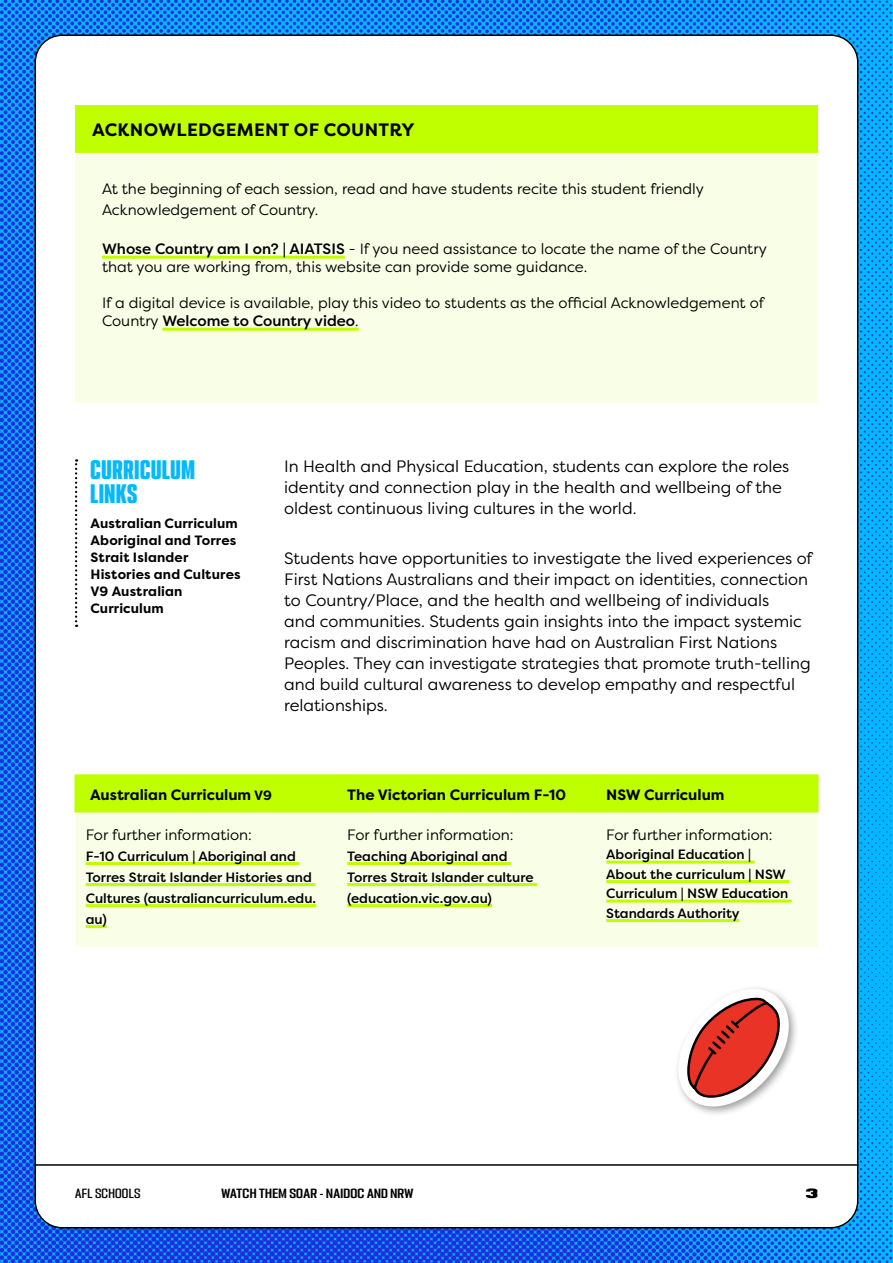
<style>
.page{position:relative;width:893px;height:1263px;background:#fff}
.page>*{position:absolute;margin:0;border:0;box-sizing:border-box;transform-origin:0 0}
.t1{font:24px/24px "PODIUM Sharp 2.11";letter-spacing:.03em;color:#03b8ff}
.t2{font:700 18px "Filson Pro";letter-spacing:.02em;color:#000}
.t3{font:16.5px/21px "Filson Pro";color:#000}
.t4{font:15px/18px "Filson Pro";color:#000}
.t5{font:700 15px "Filson Pro";color:#000}
.t6{font:500 13.5px/21px "Filson Pro";color:#000}
.t7{font:700 13.5px/17px "Filson Pro";letter-spacing:.01em;color:#000}
.t8{font:12px "PODIUM Sharp 4.9";letter-spacing:.015em;color:#000}
.t9{font:12px "PODIUM Sharp 4.8";letter-spacing:.015em;color:#000}
.t10{font:12px "PODIUM Sharp 7.12";color:#000}
.s1{font-weight:500}
.s2{font-size:13.5px}
</style>
<div class="page">
<img style="left:0;top:0;width:893px;height:1263px">
<div style="left:35px;top:35px;width:823px;height:1193px;background:#fff;border-radius:27px"></div>
<hr style="left:36px;top:1164px;width:821px;height:2px;background:#000">
<div style="left:75px;top:105px;width:743px;height:49px;background:#c0ff00"></div>
<div style="left:75px;top:154px;width:743px;height:249px;background:#f9ffe6"></div>
<hr style="left:75px;top:153px;width:743px;height:1px;background:#fff">
<hr style="left:102px;top:256px;width:243px;height:3px;background:#c0ff00">
<hr style="left:162px;top:328px;width:197px;height:3px;background:#c0ff00">
<svg style="left:75px;top:459px;width:2px;height:168px"></svg>
<div style="left:76px;top:774px;width:741px;height:38px;background:#c0ff00"></div>
<div style="left:75px;top:814px;width:743px;height:133px;background:#f9ffe6"></div>
<hr style="left:74px;top:774px;width:2px;height:38px;background:#c0ff00">
<hr style="left:336px;top:774px;width:2px;height:38px;background:#c0ff00">
<hr style="left:595px;top:774px;width:1px;height:38px;background:#c0ff00">
<hr style="left:817px;top:774px;width:1px;height:38px;background:#c0ff00">
<hr style="left:86px;top:862px;width:213px;height:3px;background:#c0ff00">
<hr style="left:86px;top:883px;width:229px;height:3px;background:#c0ff00">
<hr style="left:86px;top:904px;width:230px;height:3px;background:#c0ff00">
<hr style="left:86px;top:925px;width:21px;height:3px;background:#c0ff00">
<hr style="left:347px;top:862px;width:164px;height:3px;background:#c0ff00">
<hr style="left:347px;top:883px;width:190px;height:3px;background:#c0ff00">
<hr style="left:347px;top:904px;width:145px;height:3px;background:#c0ff00">
<hr style="left:606px;top:860px;width:149px;height:3px;background:#c0ff00">
<hr style="left:606px;top:880px;width:183px;height:3px;background:#c0ff00">
<hr style="left:606px;top:899px;width:186px;height:3px;background:#c0ff00">
<hr style="left:606px;top:919px;width:133px;height:3px;background:#c0ff00">
<svg style="left:677px;top:988px;width:119px;height:126px"></svg>
<p class="t2" style="left:92px;top:118px;width:324px">ACKNOWLEDGEMENT OF COUNTRY</p>
<p class="t4" style="left:102px;top:178px;width:604px;line-height:21px">At the beginning of each session, read and have students recite this student friendly<br>Acknowledgement of Country.</p>
<p class="t4" style="left:102px;top:239px;width:666px"><span class="s1">Whose Country am I on? | AIATSIS</span> - If you need assistance to locate the name of the Country that you are working from, this website can provide some guidance.</p>
<p class="t4" style="left:102px;top:293px;width:664px">If a digital device is available, play this video to students as the official Acknowledgement of<br>Country <span class="s1">Welcome to Country video</span>.</p>
<h1 class="t1" style="left:91px;top:457px;width:106px">CURRICULUM<br>LINKS</h1>
<p class="t7" style="left:91px;top:515px;width:152px">Australian Curriculum<br>Aboriginal and Torres<br>Strait Islander<br>Histories and Cultures<br>V9 Australian<br>Curriculum</p>
<p class="t3" style="left:284px;top:455px;width:507px">In Health and Physical Education, students can explore the roles identity and connection play in the health and wellbeing of the oldest continuous living cultures in the world.</p>
<p class="t3" style="left:284px;top:547px;width:530px">Students have opportunities to investigate the lived experiences of First Nations Australians and their impact on identities, connection to Country/Place, and the health and wellbeing of individuals<br>and communities. Students gain insights into the impact systemic racism and discrimination have had on Australian First Nations Peoples. They can investigate strategies that promote truth-telling and build cultural awareness to develop empathy and respectful relationships.</p>
<p class="t5" style="left:90px;top:785px;width:183px">Australian Curriculum <span class="s2">V9</span></p>
<p class="t5" style="left:347px;top:785px;width:220px">The Victorian Curriculum F-10</p>
<p class="t5" style="left:606px;top:785px;width:120px">NSW Curriculum</p>
<p class="t4" style="left:86px;top:825px;width:168px">For further information:</p>
<p class="t6" style="left:86px;top:845px;width:232px">F-10 Curriculum | Aboriginal and<br>Torres Strait Islander Histories and<br>Cultures (australiancurriculum.edu. au)</p>
<p class="t4" style="left:347px;top:825px;width:168px">For further information:</p>
<p class="t6" style="left:347px;top:845px;width:188px">Teaching Aboriginal and<br>Torres Strait Islander culture (education.vic.gov.au)</p>
<p class="t4" style="left:606px;top:825px;width:168px">For further information:</p>
<p class="t6" style="left:606px;top:844px;width:183px;line-height:19.5px">Aboriginal Education |<br>About the curriculum | NSW<br>Curriculum | NSW Education<br>Standards Authority</p>
<p class="t9" style="left:75px;top:1185px;width:67px">AFL SCHOOLS</p>
<p class="t8" style="left:221px;top:1185px;width:194px">WATCH THEM SOAR - NAIDOC AND NRW</p>
<p class="t10" style="left:806px;top:1185px;width:14px">3</p>
</div>
